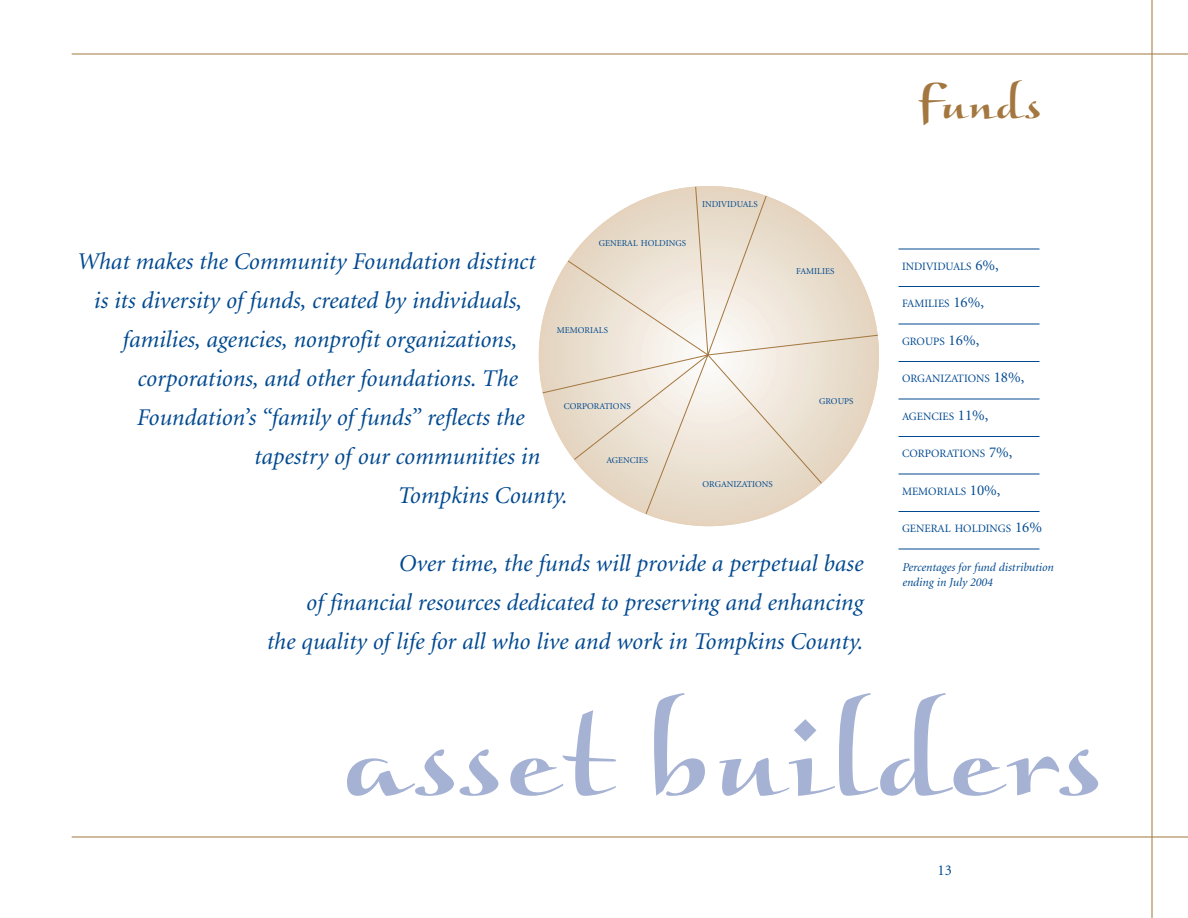
<style>
.page{position:relative;width:1188px;height:918px;background:#fff}
.page>*{position:absolute;margin:0;border:0;box-sizing:border-box;transform-origin:0 0}
.t1{font:120px "Braganza ITC";color:#a5b2d4}
.t2{font:45px "Braganza ITC";color:#a3773f}
.t3{font:italic 24px/39px "Minion";color:#014990;text-align:right}
.t4{font:15px "Minion";color:#014990}
.t5{font:italic 12px/15px "Minion";color:#014990}
.t6{font:11.25px "Minion";color:#014990}
.t7{font:9px "Minion";color:#014990}
.s1{font-size:15px}
</style>
<div class="page">
<svg style="left:542px;top:186px;width:337px;height:329px"></svg>
<hr style="left:72px;top:54px;width:1116px;height:1px;background:#a3773f">
<hr style="left:72px;top:837px;width:1116px;height:1px;background:#a3773f">
<hr style="left:1152px;top:0;width:1px;height:918px;background:#a3773f">
<hr style="left:898px;top:249px;width:142px;height:1px;background:#014990">
<hr style="left:898px;top:286px;width:142px;height:1px;background:#014990">
<hr style="left:898px;top:324px;width:142px;height:1px;background:#014990">
<hr style="left:898px;top:361px;width:142px;height:1px;background:#014990">
<hr style="left:898px;top:399px;width:142px;height:1px;background:#014990">
<hr style="left:898px;top:436px;width:142px;height:1px;background:#014990">
<hr style="left:898px;top:474px;width:142px;height:1px;background:#014990">
<hr style="left:898px;top:511px;width:142px;height:1px;background:#014990">
<hr style="left:898px;top:549px;width:142px;height:1px;background:#014990">
<p class="t7" style="left:599px;top:240px;width:89px">GENERAL HOLDINGS</p>
<p class="t3" style="left:76px;top:244px;width:460px">What makes the Community Foundation distinct</p>
<p class="t3" style="left:93px;top:283px;width:429px">is its diversity of funds, created by individuals,</p>
<p class="t3" style="left:122px;top:322px;width:396px">families, agencies, nonprofit organizations,</p>
<p class="t3" style="left:137px;top:361px;width:382px">corporations, and other foundations. The</p>
<p class="t3" style="left:136px;top:400px;width:389px">Foundation’s “family of funds” reflects the</p>
<p class="t3" style="left:254px;top:439px;width:287px">tapestry of our communities in</p>
<p class="t3" style="left:397px;top:478px;width:171px">Tompkins County.</p>
<p class="t7" style="left:557px;top:327px;width:53px">MEMORIALS</p>
<p class="t7" style="left:564px;top:403px;width:68px">CORPORATIONS</p>
<p class="t7" style="left:606px;top:457px;width:43px">AGENCIES</p>
<p class="t7" style="left:702px;top:201px;width:57px">INDIVIDUALS</p>
<p class="t7" style="left:703px;top:481px;width:72px">ORGANIZATIONS</p>
<p class="t7" style="left:796px;top:268px;width:40px">FAMILIES</p>
<p class="t7" style="left:819px;top:397px;width:36px">GROUPS</p>
<p class="t3" style="left:266px;top:545px;width:598px">Over time, the funds will provide a perpetual base<br>of financial resources dedicated to preserving and enhancing<br>the quality of life for all who live and work in Tompkins County.</p>
<h2 class="t2" style="left:918px;top:76px;width:126px">Funds</h2>
<p class="t6" style="left:902px;top:262px;width:98px">INDIVIDUALS <span class="s1">6%,</span></p>
<p class="t6" style="left:902px;top:299px;width:84px">FAMILIES <span class="s1">16%,</span></p>
<p class="t6" style="left:902px;top:337px;width:79px">GROUPS <span class="s1">16%,</span></p>
<p class="t6" style="left:902px;top:374px;width:124px">ORGANIZATIONS <span class="s1">18%,</span></p>
<p class="t6" style="left:902px;top:412px;width:88px">AGENCIES <span class="s1">11%,</span></p>
<p class="t6" style="left:902px;top:449px;width:112px">CORPORATIONS <span class="s1">7%,</span></p>
<p class="t6" style="left:902px;top:487px;width:100px">MEMORIALS <span class="s1">10%,</span></p>
<p class="t6" style="left:902px;top:524px;width:142px">GENERAL HOLDINGS <span class="s1">16%</span></p>
<p class="t5" style="left:902px;top:561px;width:153px">Percentages for fund distribution ending in July 2004</p>
<h1 class="t1" style="left:340px;top:683px;width:767px">asset builders</h1>
<p class="t4" style="left:938px;top:864px;width:16px">13</p>
</div>
